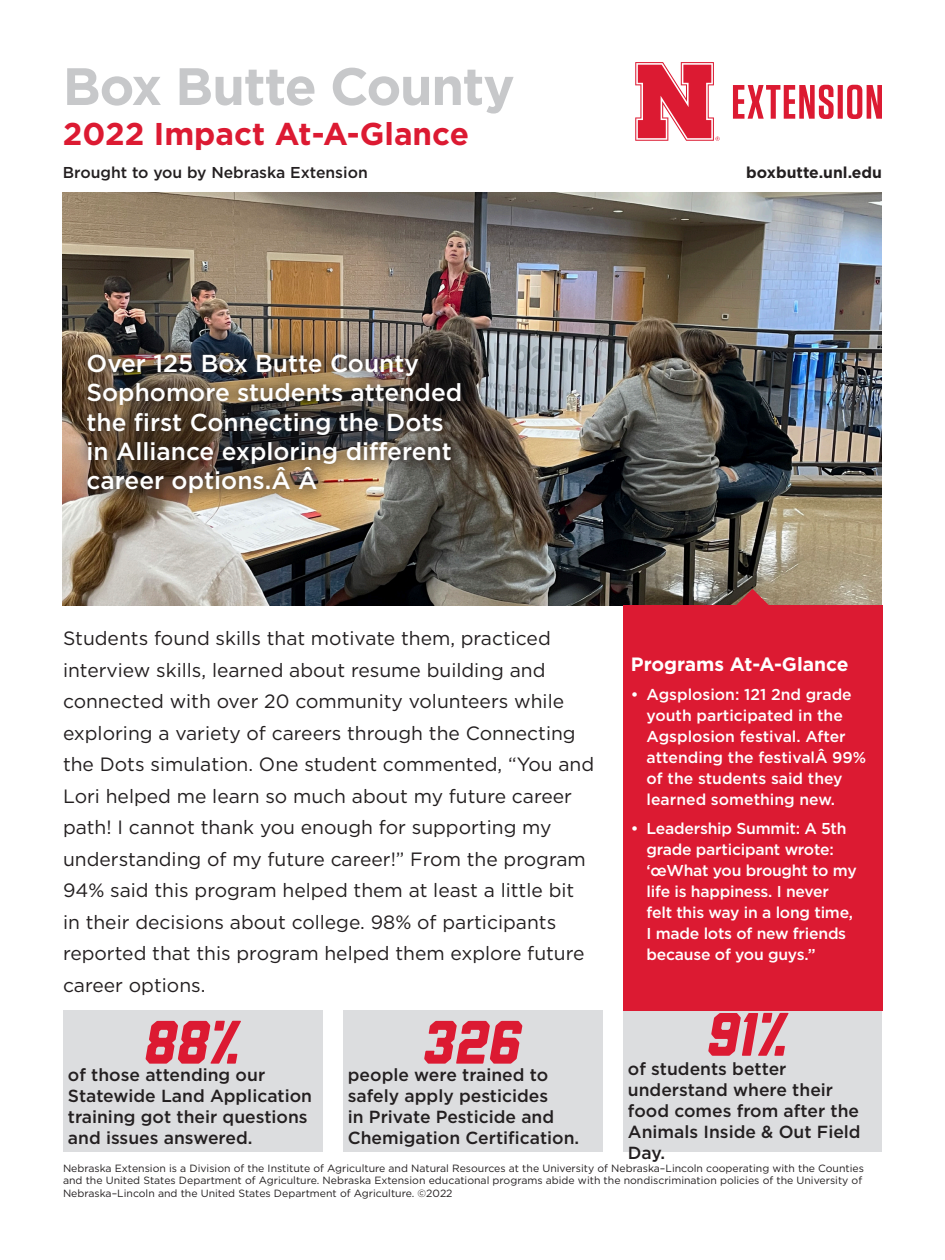
<style>
.page{position:relative;width:945px;height:1260px;background:#fff}
.page>*{position:absolute;margin:0;border:0;box-sizing:border-box;transform-origin:0 0}
.t1{font:italic 800 61.25px "Liberator";color:#dc1a32}
.t2{font:700 52.5px "Gotham";letter-spacing:-.025em;color:#c7c8ca}
.t3{font:700 31.5px "Gotham";color:#dc1a32}
.t4{font:500 24.5px/29.4px "Gotham";color:#fff}
.t5{font:19.25px/31.5px "Gotham";color:#231f20}
.t6{font:700 19.25px "Gotham";color:#fff}
.t7{font:500 17.5px/21px "Gotham";color:#231f20}
.t8{font:500 15.75px/21px "Gotham";letter-spacing:-.015em;color:#fff}
.t9{font:500 15.75px "Gotham";color:#231f20}
.t10{font:700 15.75px "Gotham";color:#231f20}
.t11{font:10.5px/12.6px "Gotham";color:#231f20}
</style>
<div class="page">
<img style="left:63px;top:192px;width:819px;height:413px">
<div style="left:343px;top:1010px;width:259px;height:142px;background:#dcdddf"></div>
<div style="left:623px;top:1010px;width:259px;height:142px;background:#dcdddf"></div>
<svg style="left:733px;top:85px;width:149px;height:34px"></svg>
<svg style="left:635px;top:62px;width:85px;height:79px"></svg>
<div style="left:623px;top:605px;width:259px;height:405px;background:#dc1a32"></div>
<div style="left:71px;top:336px;width:407px;height:174px;background:#231f20;opacity:.75"></div>
<svg style="left:736px;top:589px;width:33px;height:16px"></svg>
<div style="left:63px;top:1010px;width:259px;height:142px;background:#dcdddf"></div>
<p class="t2" style="left:63px;top:52px;width:453px">Box Butte County</p>
<p class="t3" style="left:63px;top:113px;width:408px">2022 Impact At-A-Glance</p>
<p class="t9" style="left:63px;top:162px;width:307px">Brought to you by Nebraska Extension</p>
<p class="t10" style="left:746px;top:162px;width:137px">boxbutte.unl.edu</p>
<p class="t4" style="left:87px;top:348px;width:377px">Over 125 Box Butte County<br>Sophomore students attended the first Connecting the Dots in Alliance exploring different career options.Â Â</p>
<p class="t5" style="left:63px;top:622px;width:533px">Students found skills that motivate them, practiced interview skills, learned about resume building and connected with over 20 community volunteers while exploring a variety of careers through the Connecting the Dots simulation. One student commented, “You and Lori helped me learn so much about my future career path! I cannot thank you enough for supporting my understanding of my future career!” From the program 94% said this program helped them at least a little bit in their decisions about college. 98% of participants reported that this program helped them explore future career options.</p>
<p class="t6" style="left:631px;top:652px;width:219px">Programs At-A-Glance</p>
<p class="t8" style="left:647px;top:684px;width:221px;text-indent:-16px">• Agsplosion: 121 2nd grade youth participated in the<br>Agsplosion festival. After attending the festivalÂ 99% of the students said they learned something new.</p>
<p class="t8" style="left:647px;top:818px;width:212px;text-indent:-16px">• Leadership Summit: A 5th grade participant wrote: ‘œWhat you brought to my life is happiness. I never felt this way in a long time,<br>I made lots of new friends because of you guys.”</p>
<p class="t1" style="left:707px;top:1001px;width:82px">91%</p>
<p class="t7" style="left:628px;top:1058px;width:234px">of students better understand where their food comes from after the<br>Animals Inside &amp; Out Field<br>Day.</p>
<p class="t1" style="left:145px;top:1009px;width:97px">88%</p>
<p class="t7" style="left:68px;top:1064px;width:246px">of those attending our<br>Statewide Land Application training got their questions and issues answered.</p>
<p class="t1" style="left:424px;top:1009px;width:99px">326</p>
<p class="t7" style="left:348px;top:1064px;width:233px">people were trained to safely apply pesticides<br>in Private Pesticide and<br>Chemigation Certification.</p>
<p class="t11" style="left:63px;top:1161px;width:803px">Nebraska Extension is a Division of the Institute of Agriculture and Natural Resources at the University of Nebraska–Lincoln cooperating with the Counties and the United States Department of Agriculture. Nebraska Extension educational programs abide with the nondiscrimination policies of the University of<br>Nebraska–Lincoln and the United States Department of Agriculture. ©2022</p>
</div>
